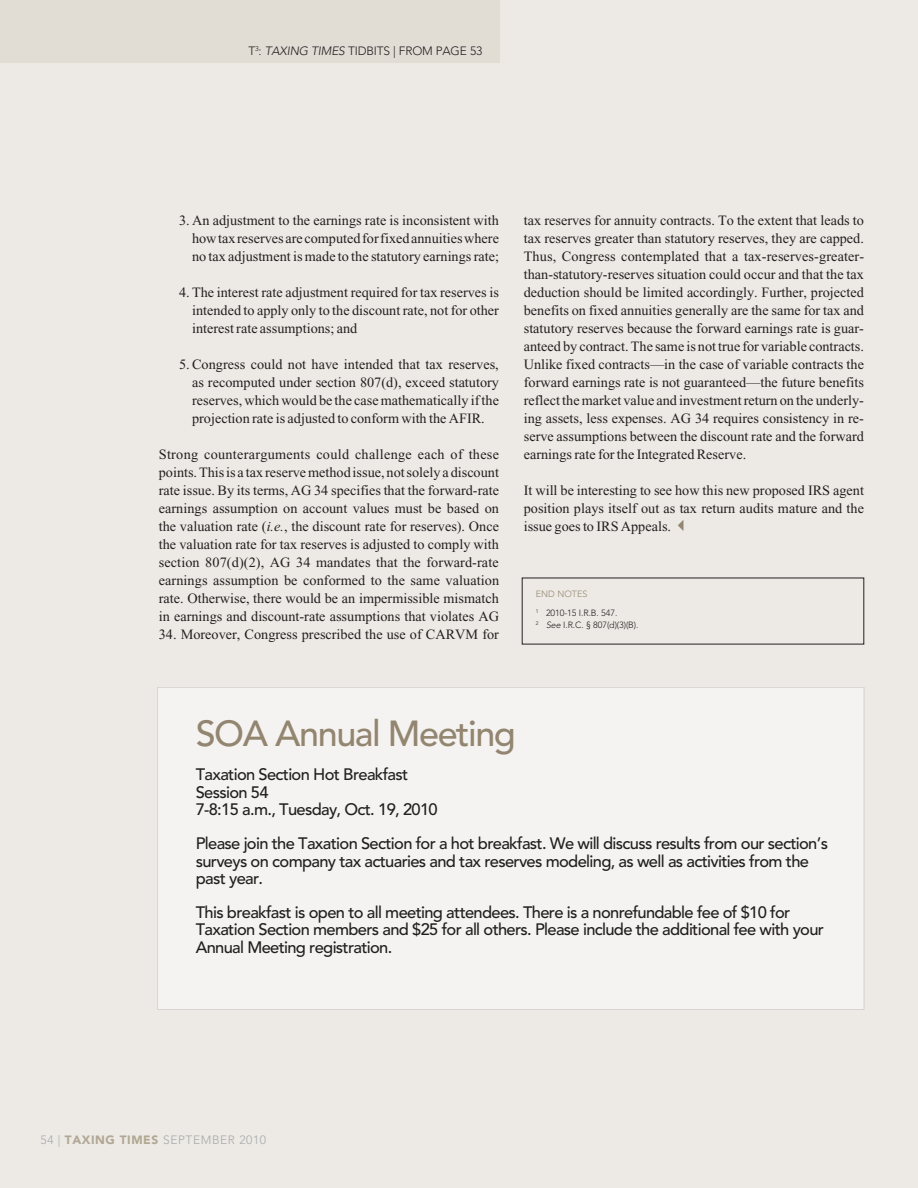
<style>
.page{position:relative;width:918px;height:1188px;background:#edeae5}
.page>*{position:absolute;margin:0;border:0;box-sizing:border-box;transform-origin:0 0}
.t1{font:500 36px "Avenir";letter-spacing:-.04em;color:#938671}
.t2{font:500 16.5px/17.2px "Avenir";letter-spacing:-.04em;color:#231f20}
.t3{font:14.25px/18px "Times New Roman";color:#231f20;text-align:justify}
.t4{font:300 12px "Avenir";letter-spacing:-.015em;color:#231f20}
.t5{font:300 12px "Avenir";letter-spacing:.05em;color:#a8a9ad}
.t6{font:300 9px/19.5px "Avenir";letter-spacing:-.01em;color:#231f20}
.s1{font-style:italic}
.s2{color:#938671}
.s3{font-weight:900;color:#b2a794}
</style>
<div class="page">
<div style="left:158px;top:687px;width:706px;height:323px;background:#f5f3f1"></div>
<div style="left:0;top:0;width:500px;height:63px;background:#e1dcd4"></div>
<p class="t4" style="left:248px;top:44px;width:235px">T<sup>3</sup>: <span class="s1">TAXING TIMES</span> TIDBITS | FROM PAGE 53</p>
<p class="t3" style="left:192px;top:212px;width:308px;text-indent:-13px">3. An adjustment to the earnings rate is inconsistent with how tax reserves are computed for fixed annuities where no tax adjustment is made to the statutory earnings rate;</p>
<p class="t3" style="left:192px;top:284px;width:308px;text-indent:-13px">4. The interest rate adjustment required for tax reserves is intended to apply only to the discount rate, not for other interest rate assumptions; and</p>
<p class="t3" style="left:192px;top:356px;width:308px;text-indent:-13px">5. Congress could not have intended that tax reserves, as recomputed under section 807(d), exceed statutory reserves, which would be the case mathematically if the projection rate is adjusted to conform with the AFIR.</p>
<p class="t3" style="left:159px;top:445px;width:342px">Strong counterarguments could challenge each of these points. This is a tax reserve method issue, not solely a discount rate issue. By its terms, AG 34 specifies that the forward-rate earnings assumption on account values must be based on the valuation rate (<span class="s1">i.e.</span>, the discount rate for reserves). Once the valuation rate for tax reserves is adjusted to comply with section 807(d)(2), AG 34 mandates that the forward-rate earnings assumption be conformed to the same valuation rate. Otherwise, there would be an impermissible mismatch in earnings and discount-rate assumptions that violates AG</p>
<p class="t3" style="left:159px;top:625px;width:342px">34. Moreover, Congress prescribed the use of CARVM for</p>
<p class="t3" style="left:524px;top:212px;width:342px">tax reserves for annuity contracts. To the extent that leads to tax reserves greater than statutory reserves, they are capped.<br>Thus, Congress contemplated that a tax-reserves-greater&shy;than-statutory-reserves situation could occur and that the tax deduction should be limited accordingly. Further, projected benefits on fixed annuities generally are the same for tax and statutory reserves because the forward earnings rate is guar&shy;anteed by contract. The same is not true for variable contracts.<br>Unlike fixed contracts—in the case of variable contracts the forward earnings rate is not guaranteed—the future benefits reflect the market value and investment return on the underly&shy;ing assets, less expenses. AG 34 requires consistency in re&shy;serve assumptions between the discount rate and the forward earnings rate for the Integrated Reserve.</p>
<p class="t3" style="left:524px;top:481px;width:342px">It will be interesting to see how this new proposed IRS agent position plays itself out as tax return audits mature and the issue goes to IRS Appeals. <span class="s2">✓</span></p>
<p class="t6" style="left:536px;top:584px;width:83px"><span class="s2">END NOTES<br></span><sup>1</sup> 2010-15 I.R.B. 547.</p>
<p class="t6" style="left:536px;top:616px;width:104px"><sup>2</sup> <span class="s1">See</span> I.R.C. § 807(d)(3)(B).</p>
<h1 class="t1" style="left:196px;top:713px;width:322px">SOA Annual Meeting</h1>
<p class="t2" style="left:196px;top:766px;width:244px">Taxation Section Hot Breakfast<br>Session 54<br>7-8:15 a.m., Tuesday, Oct. 19, 2010</p>
<p class="t2" style="left:196px;top:835px;width:634px">Please join the Taxation Section for a hot breakfast. We will discuss results from our section’s surveys on company tax actuaries and tax reserves modeling, as well as activities from the past year.</p>
<p class="t2" style="left:196px;top:904px;width:630px">This breakfast is open to all meeting attendees. There is a nonrefundable fee of $10 for<br>Taxation Section members and $25 for all others. Please include the additional fee with your<br>Annual Meeting registration.</p>
<p class="t5" style="left:40px;top:1132px;width:227px">54 | <span class="s3">TAXING TIMES</span> SEPTEMBER 2010</p>
</div>
